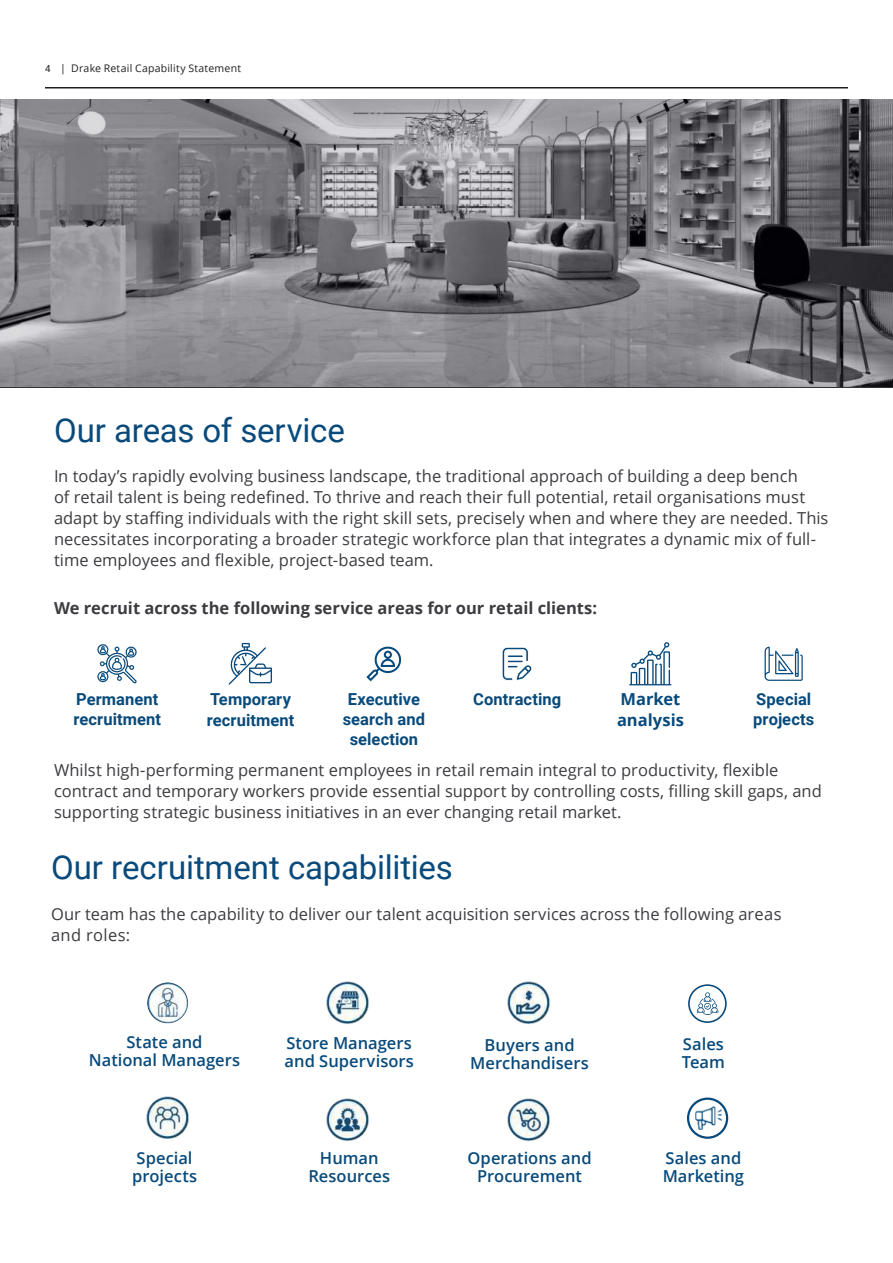
<style>
.page{position:relative;width:893px;height:1263px;background:#fff}
.page>*{position:absolute;margin:0;border:0;box-sizing:border-box;transform-origin:0 0}
.t1{font:33px "Roboto";letter-spacing:-.005em;color:#084a7b}
.t2{font:16.5px/21px "Open Sans";color:#3c3b40}
.t3{font:600 16.5px/18px "Open Sans";color:#084a7b}
.t4{font:700 16.5px/19.8px "Roboto";letter-spacing:.005em;color:#084a7b}
.t5{font:700 16.5px "Open Sans";color:#3c3b40}
.t6{font:600 16.5px/18px "Open Sans";color:#084a7b;text-align:center}
.t7{font:700 16.5px/21px "Open Sans";color:#084a7b}
.t8{font:10.5px "Open Sans";letter-spacing:.02em;color:#221f1f}
.s1{font-family:"Roboto";font-size:9.75px}
</style>
<div class="page">
<svg style="left:97px;top:644px;width:40px;height:40px"></svg>
<svg style="left:502px;top:647px;width:30px;height:34px"></svg>
<svg style="left:366px;top:646px;width:35px;height:35px"></svg>
<svg style="left:629px;top:642px;width:42px;height:43px"></svg>
<svg style="left:765px;top:647px;width:38px;height:34px"></svg>
<hr style="left:45px;top:87px;width:803px;height:1px;background:#221f1f">
<svg style="left:228px;top:643px;width:44px;height:42px"></svg>
<img style="left:323px;top:978px;width:50px;height:50px;border-radius:25px">
<img style="left:503px;top:978px;width:50px;height:50px;border-radius:25px">
<img style="left:503px;top:1094px;width:50px;height:50px;border-radius:25px">
<img style="left:323px;top:1094px;width:50px;height:50px;border-radius:25px">
<img style="left:143px;top:1093px;width:50px;height:50px;border-radius:25px">
<img style="left:147px;top:982px;width:41px;height:41px">
<svg style="left:688px;top:1099px;width:39px;height:39px"></svg>
<div style="left:687px;top:1097px;width:41px;height:42px;border:2px solid #084a7b;border-radius:50%"></div>
<img style="left:695px;top:1106px;width:27px;height:24px">
<svg style="left:689px;top:985px;width:37px;height:37px"></svg>
<div style="left:688px;top:984px;width:39px;height:39px;border:2px solid #084a7b;border-radius:50%"></div>
<svg style="left:697px;top:992px;width:21px;height:23px"></svg>
<svg style="left:0;top:99px;width:893px;height:288px;background:#7d7c81"></svg>
<p class="t8" style="left:45px;top:61px;width:198px"><span class="s1">4</span> | Drake Retail Capability Statement</p>
<h1 class="t1" style="left:54px;top:417px;width:292px">Our areas of service</h1>
<p class="t2" style="left:54px;top:465px;width:776px">In today’s rapidly evolving business landscape, the traditional approach of building a deep bench<br>of retail talent is being redefined. To thrive and reach their full potential, retail organisations must adapt by staffing individuals with the right skill sets, precisely when and where they are needed. This necessitates incorporating a broader strategic workforce plan that integrates a dynamic mix of full&shy;time employees and flexible, project-based team.</p>
<p class="t5" style="left:54px;top:602px;width:545px">We recruit across the following service areas for our retail clients:</p>
<p class="t4" style="left:73px;top:691px;width:89px">Permanent recruitment</p>
<p class="t4" style="left:207px;top:690px;width:89px;line-height:21px">Temporary recruitment</p>
<p class="t4" style="left:348px;top:691px;width:74px">Executive</p>
<p class="t4" style="left:473px;top:691px;width:90px">Contracting</p>
<p class="t4" style="left:343px;top:710px;width:84px;text-align:center">search and selection</p>
<p class="t7" style="left:617px;top:690px;width:68px">Market analysis</p>
<p class="t4" style="left:753px;top:691px;width:63px">Special projects</p>
<p class="t2" style="left:54px;top:759px;width:769px">Whilst high-performing permanent employees in retail remain integral to productivity, flexible contract and temporary workers provide essential support by controlling costs, filling skill gaps, and supporting strategic business initiatives in an ever changing retail market.</p>
<h1 class="t1" style="left:51px;top:854px;width:403px">Our recruitment capabilities</h1>
<p class="t2" style="left:51px;top:903px;width:732px">Our team has the capability to deliver our talent acquisition services across the following areas and roles:</p>
<p class="t3" style="left:89px;top:1035px;width:153px;text-align:center">State and<br>National Managers</p>
<p class="t3" style="left:470px;top:1037px;width:120px;text-align:center">Buyers and<br>Merchandisers</p>
<p class="t3" style="left:285px;top:1036px;width:131px">Store Managers and Supervisors</p>
<p class="t3" style="left:682px;top:1036px;width:45px">Sales<br>Team</p>
<p class="t3" style="left:132px;top:1151px;width:67px">Special projects</p>
<p class="t6" style="left:308px;top:1151px;width:83px">Human<br>Resources</p>
<p class="t6" style="left:467px;top:1151px;width:126px">Operations and<br>Procurement</p>
<p class="t6" style="left:663px;top:1151px;width:83px;text-align:left">Sales and<br>Marketing</p>
</div>
